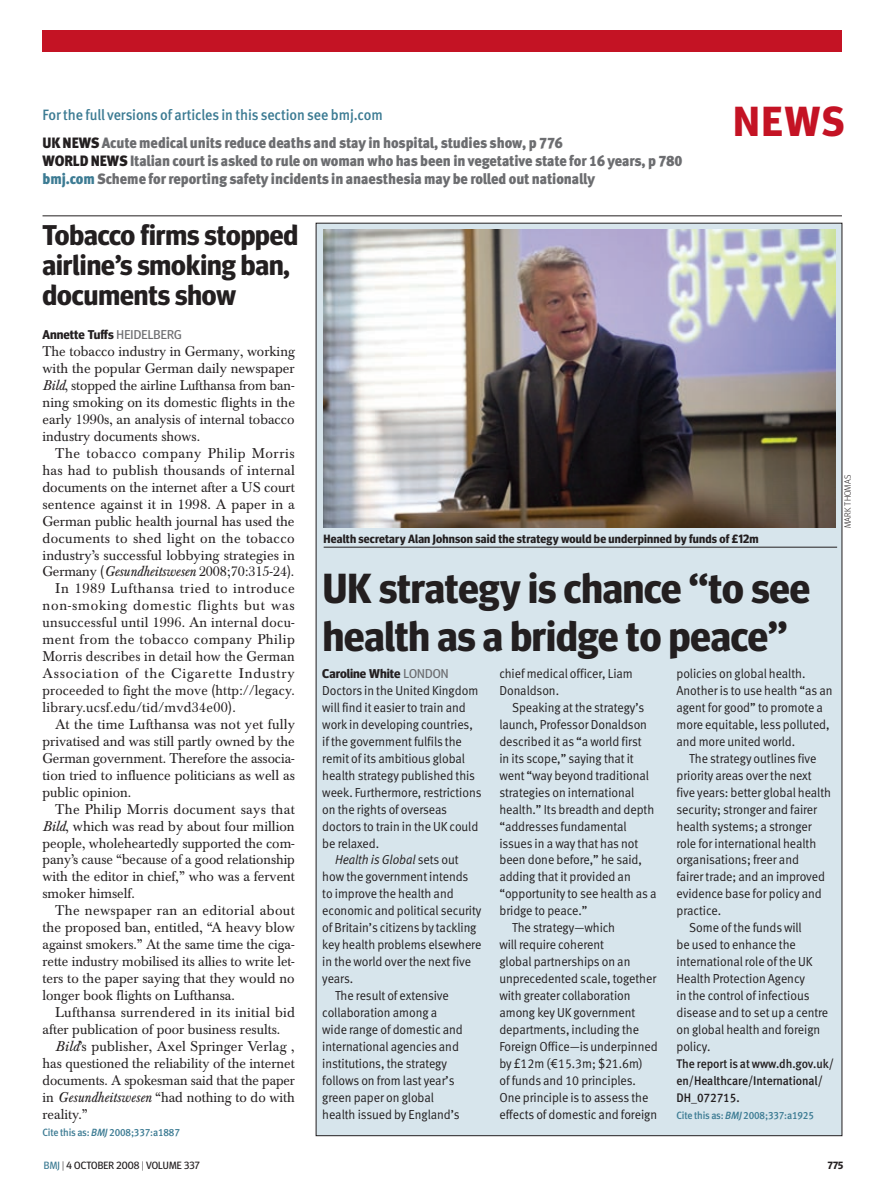
<style>
.page{position:relative;width:893px;height:1191px;background:#fff}
.page>*{position:absolute;margin:0;border:0;box-sizing:border-box;transform-origin:0 0}
.news_head_28bold{font:700 42px/48px "Meta Headline OT";color:#231f20}
.t1{font:700 42px "Meta Headline OT";color:#c41324}
.news_head_19bold{font:700 28.5px/30px "Meta Headline OT";color:#231f20}
.t2{font:15px "Meta Black LF";letter-spacing:-.005em;color:#6c6d70;scale:.95 1}
.links_text_top{font:15px "Meta Medium LF";letter-spacing:-.005em;color:#3c7b93;scale:.95 1}
.news_body_3colm_ind{font:13.95px/17px "Baskerville BE";color:#231f20;text-align:justify}
.news_BOX_sans_text{font:13.05px/17px "Meta Normal LF";letter-spacing:-.005em;color:#231f20;scale:.95 1}
.news_byline_author{font:700 12.75px "Meta Headline OT";color:#231f20}
.news_further_info{font:12.45px/17px "Meta Medium LF";letter-spacing:-.005em;color:#231f20;scale:.95 1}
.picture_caption{font:700 12px "Meta Headline OT";letter-spacing:.015em;color:#231f20}
.citation{font:10.5px "Meta Medium LF";letter-spacing:-.015em;color:#3c7b93;scale:.95 1}
.t3{font:10.5px "Meta Headline OT";letter-spacing:.005em;color:#231f20}
.t4{font:700 10.5px "Meta Headline OT";color:#231f20}
.picture_credit{font:300 9px "Meta Headline OT";letter-spacing:.015em;color:#231f20}
.s1{color:#231f20}
.s2{color:#3c7b93}
.s3{font-weight:400;color:#6c6d70}
.s4{font-style:italic}
.s5{font-weight:300}
</style>
<div class="page">
<hr style="left:43px;top:216px;width:799px;height:1px;background:#231f20">
<div style="left:316px;top:223px;width:526px;height:912px;background:#d7e5ec"></div>
<img style="left:324px;top:230px;width:511px;height:297px">
<div style="left:43px;top:30px;width:799px;height:21px;background:#c41324"></div>
<hr style="left:324px;top:547px;width:513px;height:1px;background:#231f20">
<p class="links_text_top" style="left:43px;top:106px;width:360px">For the full versions of articles in this section see bmj.com</p>
<p class="t2" style="left:43px;top:133px;width:549px"><span class="s1">UK NEWS</span> Acute medical units reduce deaths and stay in hospital, studies show, p 776</p>
<p class="t2" style="left:43px;top:151px;width:675px"><span class="s1">World NEWS</span>Italian court is asked to rule on woman who has been in vegetative state for 16 years, p 780</p>
<p class="t2" style="left:43px;top:169px;width:583px"><span class="s2">bmj.com</span> Scheme for reporting safety incidents in anaesthesia may be rolled out nationally</p>
<p class="news_head_19bold" style="left:43px;top:219px;width:257px">Tobacco firms stopped airline’s smoking ban, documents show</p>
<p class="t1" style="left:734px;top:96px;width:112px">news</p>
<p class="news_byline_author" style="left:43px;top:327px;width:141px">Annette Tuffs <span class="s3">HEIDELBERG</span></p>
<p class="news_body_3colm_ind" style="left:43px;top:343px;width:254px">The tobacco industry in Germany, working with the popular German daily newspaper <span class="s4">Bild</span>, stopped the airline Lufthansa from ban&shy;ning smoking on its domestic flights in the early 1990s, an analysis of internal tobacco industry documents shows.</p>
<p class="news_body_3colm_ind" style="left:43px;top:445px;width:254px;text-indent:13px">The tobacco company Philip Morris has had to publish thousands of internal documents on the internet after a US court sentence against it in 1998. A paper in a German public health journal has used the documents to shed light on the tobacco industry’s successful lobbying strategies in Germany (<span class="s4">Gesundheitswesen</span> 2008;70:315-24).</p>
<p class="news_body_3colm_ind" style="left:43px;top:580px;width:254px;text-indent:13px">In 1989 Lufthansa tried to introduce non-smoking domestic flights but was unsuccessful until 1996. An internal docu&shy;ment from the tobacco company Philip Morris describes in detail how the German Association of the Cigarette Industry proceeded to fight the move (http://legacy. library.ucsf.edu/tid/mvd34e00).</p>
<p class="news_body_3colm_ind" style="left:43px;top:716px;width:254px;text-indent:13px">At the time Lufthansa was not yet fully privatised and was still partly owned by the German government. Therefore the associa&shy;tion tried to influence politicians as well as public opinion.</p>
<p class="news_body_3colm_ind" style="left:43px;top:800px;width:254px;text-indent:13px">The Philip Morris document says that <span class="s4">Bild</span>, which was read by about four million people, wholeheartedly supported the com&shy;pany’s cause “because of a good relationship with the editor in chief,” who was a fervent smoker himself.</p>
<p class="news_body_3colm_ind" style="left:43px;top:902px;width:254px;text-indent:13px">The newspaper ran an editorial about the proposed ban, entitled, “A heavy blow against smokers.” At the same time the ciga&shy;rette industry mobilised its allies to write let&shy;ters to the paper saying that they would no longer book flights on Lufthansa.</p>
<p class="news_body_3colm_ind" style="left:43px;top:1004px;width:254px;text-indent:13px">Lufthansa surrendered in its initial bid after publication of poor business results.</p>
<p class="news_body_3colm_ind" style="left:43px;top:1038px;width:254px;text-indent:13px"><span class="s4">Bild</span>’s publisher, Axel Springer Verlag , has questioned the reliability of the internet documents. A spokesman said that the paper in <span class="s4">Gesundheitswesen</span> “had nothing to do with reality.”</p>
<p class="citation" style="left:43px;top:1125px;width:146px">Cite this as: <span class="s4">BMJ</span> 2008;337:a1887</p>
<p class="picture_caption" style="left:324px;top:531px;width:436px">Health secretary Alan Johnson said the strategy would be underpinned by funds of £12m</p>
<p class="news_head_28bold" style="left:323px;top:564px;width:489px">UK strategy is chance “to see health as a bridge to peace”</p>
<p class="news_byline_author" style="left:322px;top:666px;width:128px">Caroline White <span class="s3">LO NDON</span></p>
<p class="news_BOX_sans_text" style="left:322px;top:682px;width:169px">Doctors in the United Kingdom will find it easier to train and work in developing countries, if the government fulfils the remit of its ambitious global health strategy published this week. Furthermore, restrictions on the rights of overseas doctors to train in the UK could be relaxed.</p>
<p class="news_BOX_sans_text" style="left:322px;top:851px;width:169px;text-indent:13px"><span class="s4">Health is Global</span> sets out how the government intends to improve the health and economic and political security of Britain’s citizens by tackling key health problems elsewhere in the world over the next five years.</p>
<p class="news_BOX_sans_text" style="left:322px;top:986px;width:149px;text-indent:13px">The result of extensive collaboration among a wide range of domestic and international agencies and institutions, the strategy follows on from last year’s green paper on global health issued by England’s</p>
<p class="news_BOX_sans_text" style="left:499px;top:665px;width:142px">chief medical officer, Liam<br>Donaldson.</p>
<p class="news_BOX_sans_text" style="left:499px;top:699px;width:167px;text-indent:13px">Speaking at the strategy’s launch, Professor Donaldson described it as “a world first<br>in its scope,” saying that it went “way beyond traditional strategies on international health.” Its breadth and depth “addresses fundamental issues in a way that has not been done before,” he said, adding that it provided an “opportunity to see health as a bridge to peace.”</p>
<p class="news_BOX_sans_text" style="left:499px;top:919px;width:168px;text-indent:13px">The strategy—which<br>will require coherent<br>global partnerships on an unprecedented scale, together with greater collaboration among key UK government departments, including the<br>Foreign Office—is underpinned by £12m (€15.3m; $21.6m)<br>of funds and 10 principles.<br>One principle is to assess the effects of domestic and foreign</p>
<p class="news_BOX_sans_text" style="left:676px;top:665px;width:166px">policies on global health.<br>Another is to use health “as an agent for good” to promote a more equitable, less polluted, and more united world.</p>
<p class="news_BOX_sans_text" style="left:676px;top:749px;width:164px;text-indent:13px">The strategy outlines five priority areas over the next five years: better global health security; stronger and fairer health systems; a stronger role for international health organisations; freer and<br>fairer trade; and an improved evidence base for policy and practice.</p>
<p class="news_BOX_sans_text" style="left:676px;top:919px;width:161px;text-indent:13px">Some of the funds will<br>be used to enhance the international role of the UK<br>Health Protection Agency<br>in the control of infectious disease and to set up a centre on global health and foreign policy.</p>
<p class="news_further_info" style="left:676px;top:1054px;width:167px">The report is at www.dh.gov.uk/ en/Healthcare/International/<br>DH_072715.</p>
<p class="citation" style="left:676px;top:1108px;width:146px">Cite this as: <span class="s4">BMJ</span> 2008;337:a1925</p>
<p class="picture_credit" style="left:842px;top:528px;width:55px;rotate:-90deg">Mark Thomas</p>
<p class="t3" style="left:44px;top:1159px;width:157px"><span class="s2">BMJ</span> <span class="s5">|</span> 4 OCTOBER 2008 <span class="s5">|</span> VOLUME 337</p>
<p class="t4" style="left:828px;top:1159px;width:17px">775</p>
</div>
